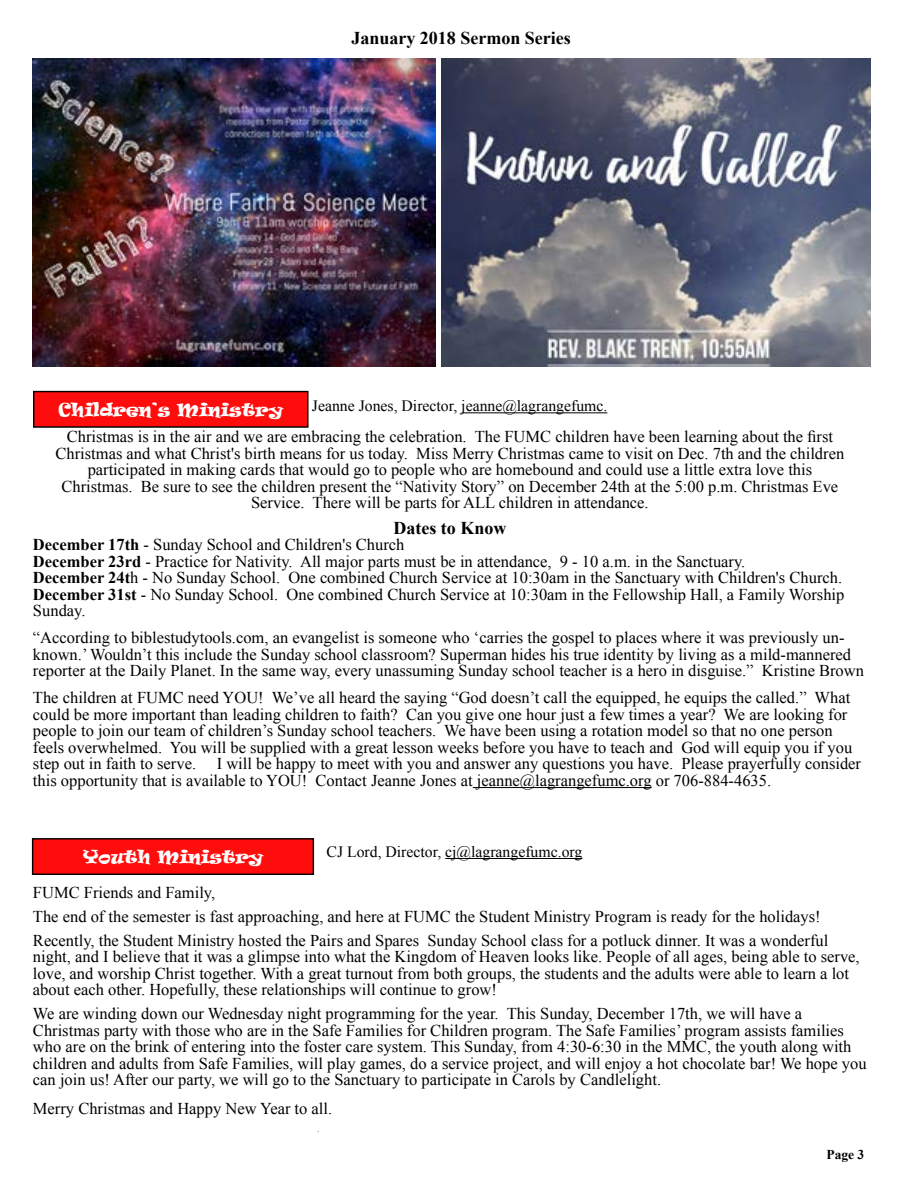
<style>
.page{position:relative;width:918px;height:1188px;background:#fff}
.page>*{position:absolute;margin:0;border:0;box-sizing:border-box;transform-origin:0 0}
.t1{font:700 18px "Times New Roman";color:#000}
.t2{font:17.1px "Ravie";color:#fff}
.t3{font:16.5px/16.5px "Times New Roman";color:#000}
.t4{font:15.75px "Times New Roman";color:#000}
.t5{font:700 13.5px "Times New Roman";color:#000}
.s1{font-weight:700}
</style>
<div class="page">
<div style="left:33px;top:839px;width:280px;height:35px;background:#ff0d0d"></div>
<div style="left:32px;top:838px;width:282px;height:37px;border:1px solid #000"></div>
<hr style="left:445px;top:858px;width:137px;height:1px;background:#000">
<div style="left:34px;top:392px;width:274px;height:35px;background:#ff0d0d"></div>
<div style="left:33px;top:391px;width:276px;height:37px;border:1px solid #000"></div>
<hr style="left:461px;top:412px;width:146px;height:1px;background:#000">
<hr style="left:473px;top:787px;width:179px;height:1px;background:#000">
<img style="left:33px;top:58px;width:402px;height:308px">
<img style="left:442px;top:58px;width:428px;height:308px">
<p class="t1" style="left:351px;top:25px;width:221px">January 2018 Sermon Series</p>
<p class="t2" style="left:59px;top:398px;width:226px">Children’s Ministry</p>
<p class="t4" style="left:312px;top:395px;width:297px">Jeanne Jones, Director, jeanne@lagrangefumc.</p>
<p class="t3" style="left:56px;top:428px;width:790px;text-align:center">Christmas is in the air and we are embracing the celebration. The FUMC children have been learning about the first Christmas and what Christ's birth means for us today. Miss Merry Christmas came to visit on Dec. 7th and the children participated in making cards that would go to people who are homebound and could use a little extra love this Christmas. Be sure to see the children present the “Nativity Story” on December 24th at the 5:00 p.m. Christmas Eve Service. There will be parts for ALL children in attendance.</p>
<p class="t1" style="left:393px;top:515px;width:114px">Dates to Know</p>
<p class="t3" style="left:33px;top:536px;width:813px"><span class="s1">December 17th</span> - Sunday School and Children's Church<br><span class="s1">December 23rd</span> - Practice for Nativity. All major parts must be in attendance, 9 - 10 a.m. in the Sanctuary.<br><span class="s1">December 24t</span>h - No Sunday School. One combined Church Service at 10:30am in the Sanctuary with Children's Church.<br><span class="s1">December 31st</span> - No Sunday School. One combined Church Service at 10:30am in the Fellowship Hall, a Family Worship Sunday.</p>
<p class="t3" style="left:33px;top:629px;width:833px">“According to biblestudytools.com, an evangelist is someone who ‘carries the gospel to places where it was previously un&shy;known.’ Wouldn’t this include the Sunday school classroom? Superman hides his true identity by living as a mild-mannered reporter at the Daily Planet. In the same way, every unassuming Sunday school teacher is a hero in disguise.” Kristine Brown</p>
<p class="t3" style="left:33px;top:689px;width:821px">The children at FUMC need YOU! We’ve all heard the saying “God doesn’t call the equipped, he equips the called.” What could be more important than leading children to faith? Can you give one hour just a few times a year? We are looking for people to join our team of children’s Sunday school teachers. We have been using a rotation model so that no one person feels overwhelmed. You will be supplied with a great lesson weeks before you have to teach and God will equip you if you step out in faith to serve.</p>
<p class="t3" style="left:33px;top:755px;width:830px;text-indent:184px">I will be happy to meet with you and answer any questions you have. Please prayerfully consider this opportunity that is available to YOU! Contact Jeanne Jones at jeanne@lagrangefumc.org or 706-884-4635.</p>
<p class="t2" style="left:83px;top:845px;width:182px">Youth Ministry</p>
<p class="t4" style="left:327px;top:841px;width:257px">CJ Lord, Director, cj@lagrangefumc.org</p>
<p class="t3" style="left:33px;top:880px;width:797px;line-height:24px">FUMC Friends and Family,<br>The end of the semester is fast approaching, and here at FUMC the Student Ministry Program is ready for the holidays!<br>Recently, the Student Ministry hosted the Pairs and Spares Sunday School class for a potluck dinner. It was a wonderful</p>
<p class="t3" style="left:33px;top:948px;width:828px">night, and I believe that it was a glimpse into what the Kingdom of Heaven looks like. People of all ages, being able to serve, love, and worship Christ together. With a great turnout from both groups, the students and the adults were able to learn a lot about each other. Hopefully, these relationships will continue to grow!</p>
<p class="t3" style="left:33px;top:1005px;width:835px">We are winding down our Wednesday night programming for the year. This Sunday, December 17th, we will have a Christmas party with those who are in the Safe Families for Children program. The Safe Families’ program assists families who are on the brink of entering into the foster care system. This Sunday, from 4:30-6:30 in the MMC, the youth along with children and adults from Safe Families, will play games, do a service project, and will enjoy a hot chocolate bar! We hope you can join us! After our party, we will go to the Sanctuary to participate in Carols by Candlelight.</p>
<p class="t3" style="left:33px;top:1100px;width:301px">Merry Christmas and Happy New Year to all.</p>
<p class="t5" style="left:826px;top:1145px;width:39px">Page 3</p>
</div>
